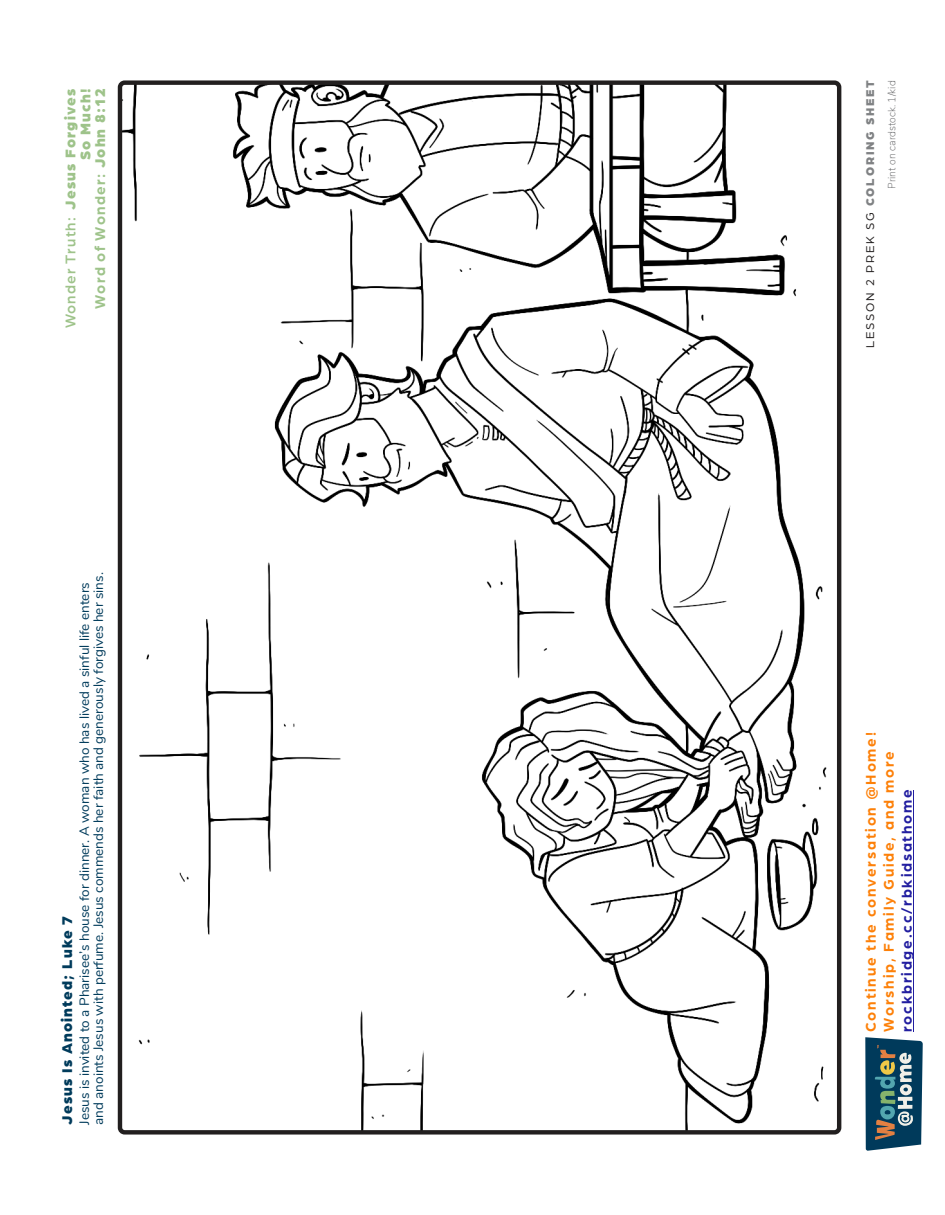
<style>
.page{position:relative;width:945px;height:1215px;background:#fff}
.page>*{position:absolute;margin:0;border:0;box-sizing:border-box;transform-origin:0 0}
.t1{font:700 15px/18.1px "Arboria";letter-spacing:.12em;color:#fd8008}
.t2{font:900 15px/15px "Arboria";letter-spacing:.08em;color:#9ec38a;text-align:right}
.t3{font:700 15px "Arboria";letter-spacing:.12em;color:#221ea0}
.t4{font:900 15px "Arboria";letter-spacing:.08em;color:#003b5b}
.t5{font:13.5px/14px "Nunito";color:#003b5b}
.t6{font:12px "Arboria";letter-spacing:.15em;color:#221f1f}
.t7{font:200 10.5px "Nunito";color:#57585a}
.s1{font-weight:500}
.s2{font-weight:700}
.s3{font-weight:900;color:#808284}
</style>
<div class="page">
<img style="left:123px;top:85px;width:713px;height:1045px">
<div style="left:118px;top:80px;width:723px;height:1055px;border:4px solid #221f1f;border-radius:5px"></div>
<svg style="left:865px;top:1037px;width:58px;height:114px;background:#3e6675"></svg>
<hr style="left:914px;top:790px;width:1px;height:242px;background:#221ea0">
<p class="t2" style="left:62px;top:328px;width:241px;rotate:-90deg"><span class="s1">Wonder Truth:</span> Jesus Forgives<br>So Much!<br><span class="s2">Word of Wonder:</span> John 8:12</p>
<p class="t5" style="left:77px;top:1125px;width:554px;rotate:-90deg">Jesus is invited to a Pharisee’s house for dinner. A woman who has lived a sinful life enters and anoints Jesus with perfume. Jesus commends her faith and generously forgives her sins.</p>
<p class="t4" style="left:57px;top:1125px;width:210px;rotate:-90deg">Jesus Is Anointed; Luke 7</p>
<p class="t6" style="left:863px;top:348px;width:270px;rotate:-90deg">LESSON 2 PREK SG <span class="s3">COLORING SHEET</span></p>
<p class="t7" style="left:884px;top:189px;width:110px;rotate:-90deg">Print on cardstock. 1/kid</p>
<p class="t1" style="left:861px;top:1032px;width:301px;rotate:-90deg">Continue the conversation @Home!<br>Worship, Family Guide, and more</p>
<p class="t3" style="left:896px;top:1032px;width:244px;rotate:-90deg">rockbridge.cc/rbkidsathome</p>
</div>
